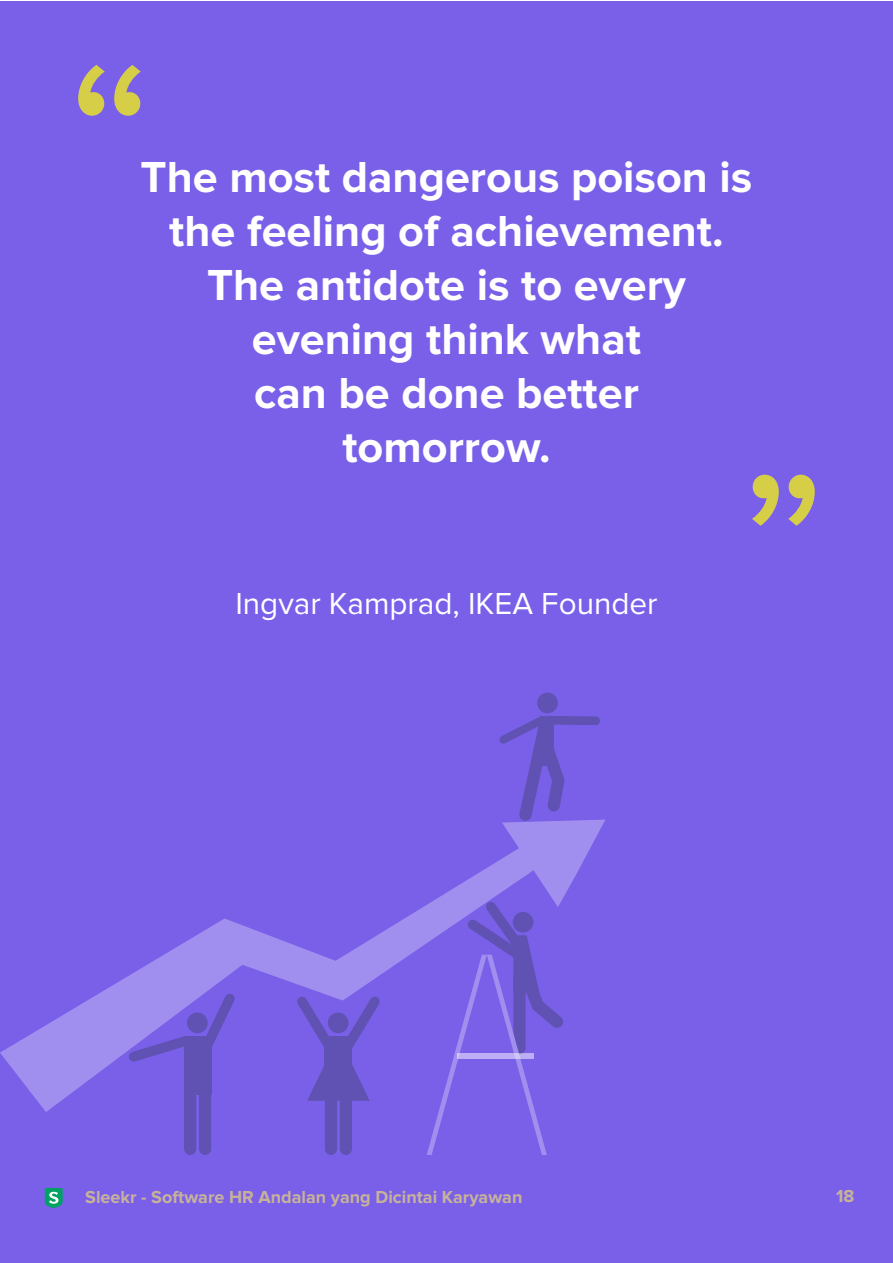
<style>
.page{position:relative;width:893px;height:1263px;background:#fff}
.page>*{position:absolute;margin:0;border:0;box-sizing:border-box;transform-origin:0 0}
.t1{font:225px "Proxima Nova";color:rgb(255 255 0/.7)}
.t2{font:225px "Proxima Nova";color:#ff0}
.t3{font:700 45px/54px "Proxima Nova";color:#fff;text-align:center}
.t4{font:31.5px "Proxima Nova";color:#fff}
.t5{font:700 18px "Proxima Nova";color:#c7b299}
</style>
<div class="page">
<div style="left:0;top:1px;width:893px;height:1262px;background:#7a60e9"></div>
<svg style="left:45px;top:1188px;width:18px;height:20px"></svg>
<svg style="left:0;top:905px;width:427px;height:207px"></svg>
<div style="left:187px;top:1012px;width:21px;height:21px;background:#5f52b2;border-radius:50%"></div>
<div style="left:184px;top:1075px;width:12px;height:80px;background:#5f52b2;border-radius:6px"></div>
<div style="left:199px;top:1075px;width:12px;height:80px;background:#5f52b2;border-radius:6px"></div>
<div style="left:184px;top:1036px;width:27px;height:58px;background:#5f52b2"></div>
<svg style="left:128px;top:1035px;width:63px;height:27px"></svg>
<svg style="left:201px;top:993px;width:34px;height:60px"></svg>
<div style="left:325px;top:1075px;width:12px;height:80px;background:#5f52b2;border-radius:6px"></div>
<div style="left:340px;top:1075px;width:12px;height:80px;background:#5f52b2;border-radius:6px"></div>
<svg style="left:296px;top:996px;width:84px;height:105px"></svg>
<div style="left:537px;top:693px;width:21px;height:20px;background:#5f52b2;border-radius:50%"></div>
<svg style="left:427px;top:716px;width:178px;height:439px"></svg>
<h1 class="t1" style="left:66px;top:39px;width:89px">“</h1>
<p class="t3" style="left:141px;top:152px;width:613px">The most dangerous poison is the feeling of achievement.<br>The antidote is to every evening think what<br>can be done better<br>tomorrow.</p>
<p class="t4" style="left:235px;top:589px;width:424px">Ingvar Kamprad, IKEA Founder</p>
<h1 class="t2" style="left:739px;top:449px;width:89px">”</h1>
<p class="t5" style="left:85px;top:1189px;width:439px">Sleekr - Software HR Andalan yang Dicintai Karyawan</p>
<p class="t5" style="left:836px;top:1188px;width:20px">18</p>
</div>
